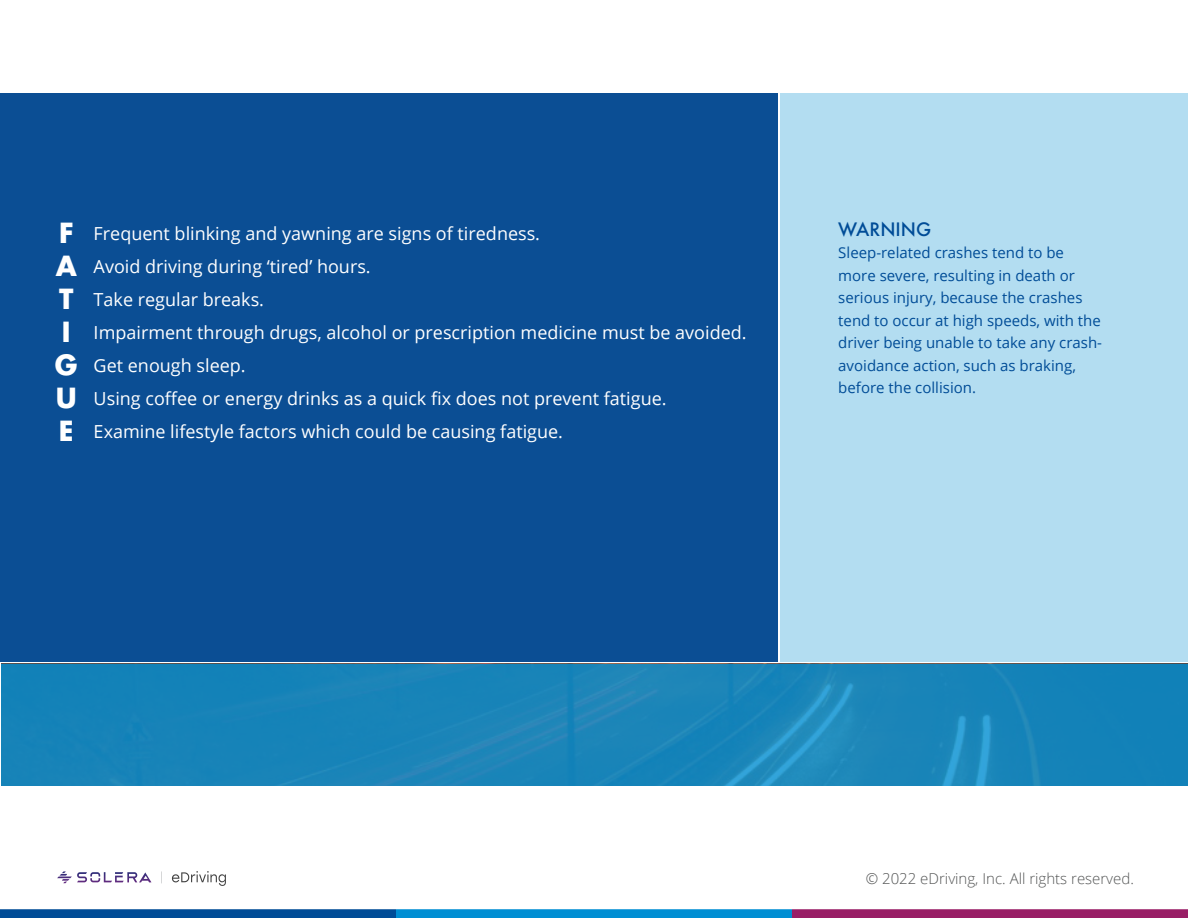
<style>
.page{position:relative;width:1188px;height:918px;background:#fff}
.page>*{position:absolute;margin:0;border:0;box-sizing:border-box;transform-origin:0 0}
.t1{font:700 27px "Futura LT";color:#fff}
.t2{font:18px "Open Sans";color:#fff}
.t3{font:500 18px "Futura";color:#004c97}
.t4{font:15px/22.5px "Open Sans";color:#004c97}
.t5{font:300 15px "Open Sans";color:#545555}
</style>
<div class="page">
<div style="left:0;top:909px;width:396px;height:9px;background:#004c97"></div>
<div style="left:396px;top:909px;width:396px;height:9px;background:#008ed3"></div>
<div style="left:792px;top:909px;width:396px;height:9px;background:#991e66"></div>
<div style="left:0;top:93px;width:778px;height:568px;background:#0b4e94"></div>
<div style="left:780px;top:93px;width:407px;height:568px;background:#b3ddf1"></div>
<div style="left:1px;top:664px;width:1187px;height:121px;background:#1783b8"></div>
<img style="left:57px;top:872px;width:168px;height:14px">
<p class="t1" style="left:59px;top:214px;width:16px">F</p>
<p class="t1" style="left:56px;top:247px;width:23px">A</p>
<p class="t1" style="left:59px;top:280px;width:16px">T</p>
<p class="t1" style="left:62px;top:313px;width:10px">I</p>
<p class="t1" style="left:55px;top:346px;width:24px">G</p>
<p class="t1" style="left:56px;top:379px;width:23px">U</p>
<p class="t1" style="left:59px;top:412px;width:16px">E</p>
<p class="t2" style="left:94px;top:221px;width:448px">Frequent blinking and yawning are signs of tiredness.</p>
<p class="t2" style="left:94px;top:254px;width:279px">Avoid driving during ‘tired’ hours.</p>
<p class="t2" style="left:94px;top:287px;width:172px">Take regular breaks.</p>
<p class="t2" style="left:94px;top:320px;width:655px">Impairment through drugs, alcohol or prescription medicine must be avoided.</p>
<p class="t2" style="left:94px;top:353px;width:154px">Get enough sleep.</p>
<p class="t2" style="left:94px;top:386px;width:574px">Using coffee or energy drinks as a quick fix does not prevent fatigue.</p>
<p class="t2" style="left:94px;top:419px;width:471px">Examine lifestyle factors which could be causing fatigue.</p>
<p class="t3" style="left:838px;top:217px;width:95px">WARNING</p>
<p class="t4" style="left:838px;top:241px;width:265px">Sleep-related crashes tend to be more severe, resulting in death or serious injury, because the crashes tend to occur at high speeds, with the driver being unable to take any crash&shy;avoidance action, such as braking, before the collision.</p>
<p class="t5" style="left:866px;top:868px;width:270px">© 2022 eDriving, Inc. All rights reserved.</p>
</div>
